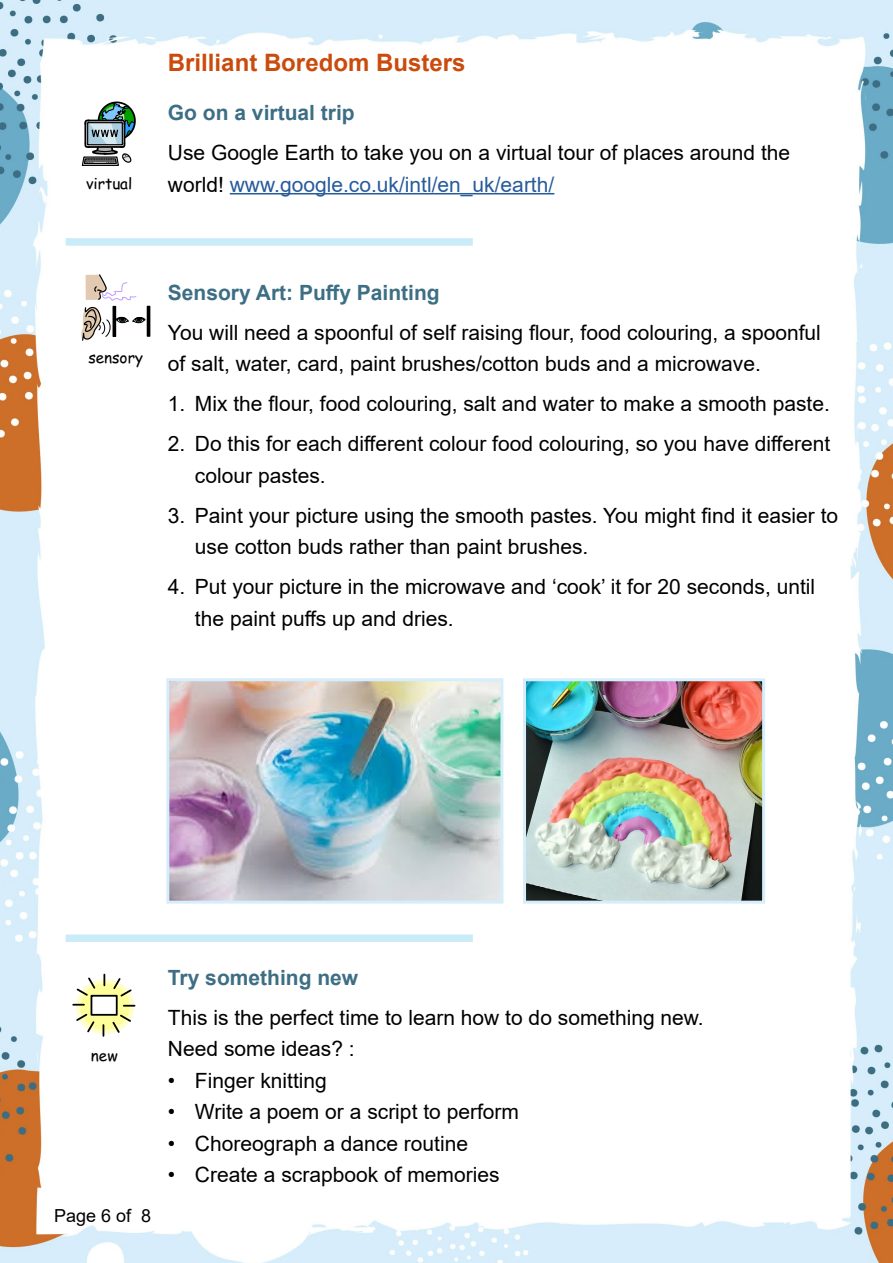
<style>
.page{position:relative;width:893px;height:1263px;background:#fff}
.page>*{position:absolute;margin:0;border:0;box-sizing:border-box;transform-origin:0 0}
.t1{font:700 24px "Arial";color:#ca4b0c}
.t2{font:21.3px "Comic Sans MS Regular";color:#000}
.t3{font:21px/31.5px "Arial";color:#000}
.t4{font:700 21px "Arial";color:#3d6e84}
.t5{font:700 21px "Arial";color:#3e6e85}
.t6{font:18px "Arial";color:#000}
.s1{color:#275b9b}
</style>
<div class="page">
<img style="left:0;top:0;width:893px;height:1263px">
<hr style="left:230px;top:193px;width:324px;height:1px;background:#275b9b">
<svg style="left:81px;top:101px;width:56px;height:66px"></svg>
<img style="left:527px;top:682px;width:234px;height:218px">
<div style="left:523px;top:678px;width:242px;height:226px;border:3px solid #d6eefb"></div>
<img style="left:170px;top:682px;width:329px;height:218px">
<div style="left:166px;top:678px;width:337px;height:226px;border:3px solid #d6eefb"></div>
<div style="left:66px;top:238px;width:407px;height:8px;background:#caebf8"></div>
<div style="left:66px;top:934px;width:407px;height:8px;background:#caebf8"></div>
<div style="left:147px;top:306px;width:3px;height:31px;border:1px solid #000"></div>
<svg style="left:81px;top:274px;width:65px;height:68px"></svg>
<svg style="left:73px;top:974px;width:62px;height:62px"></svg>
<p class="t2" style="left:86px;top:169px;width:48px">virtual</p>
<p class="t1" style="left:168px;top:46px;width:299px">Brilliant Boredom Busters</p>
<p class="t5" style="left:168px;top:98px;width:188px">Go on a virtual trip</p>
<p class="t3" style="left:168px;top:137px;width:624px">Use Google Earth to take you on a virtual tour of places around the world! <span class="s1">www.google.co.uk/intl/en_uk/earth/</span></p>
<p class="t4" style="left:168px;top:277px;width:273px">Sensory Art: Puffy Painting</p>
<p class="t3" style="left:168px;top:316px;width:654px">You will need a spoonful of self raising flour, food colouring, a spoonful of salt, water, card, paint brushes/cotton buds and a microwave.</p>
<p class="t3" style="left:168px;top:388px;width:663px">1. Mix the flour, food colouring, salt and water to make a smooth paste.</p>
<p class="t3" style="left:195px;top:428px;width:637px;text-indent:-27px">2. Do this for each different colour food colouring, so you have different colour pastes.</p>
<p class="t3" style="left:195px;top:499px;width:645px;text-indent:-27px">3. Paint your picture using the smooth pastes. You might find it easier to use cotton buds rather than paint brushes.</p>
<p class="t3" style="left:195px;top:571px;width:622px;text-indent:-27px">4. Put your picture in the microwave and ‘cook’ it for 20 seconds, until the paint puffs up and dries.</p>
<p class="t2" style="left:88px;top:343px;width:56px">sensory</p>
<p class="t2" style="left:192px;top:343px;width:28px">new</p>
<p class="t2" style="left:282px;top:343px;width:29px">tips</p>
<p class="t2" style="left:366px;top:343px;width:55px">balance</p>
<p class="t2" style="left:460px;top:343px;width:68px">activities</p>
<p class="t4" style="left:168px;top:963px;width:192px">Try something new</p>
<p class="t3" style="left:168px;top:1002px;width:537px">This is the perfect time to learn how to do something new.<br>Need some ideas? :</p>
<p class="t3" style="left:168px;top:1065px;width:160px">• Finger knitting</p>
<p class="t3" style="left:168px;top:1096px;width:353px">• Write a poem or a script to perform</p>
<p class="t3" style="left:168px;top:1128px;width:302px">• Choreograph a dance routine</p>
<p class="t3" style="left:168px;top:1159px;width:333px">• Create a scrapbook of memories</p>
<p class="t2" style="left:91px;top:1041px;width:28px">new</p>
<p class="t2" style="left:181px;top:1041px;width:29px">tips</p>
<p class="t2" style="left:265px;top:1041px;width:55px">balance</p>
<p class="t6" style="left:54px;top:1203px;width:99px">Page 6 of 8</p>
</div>
